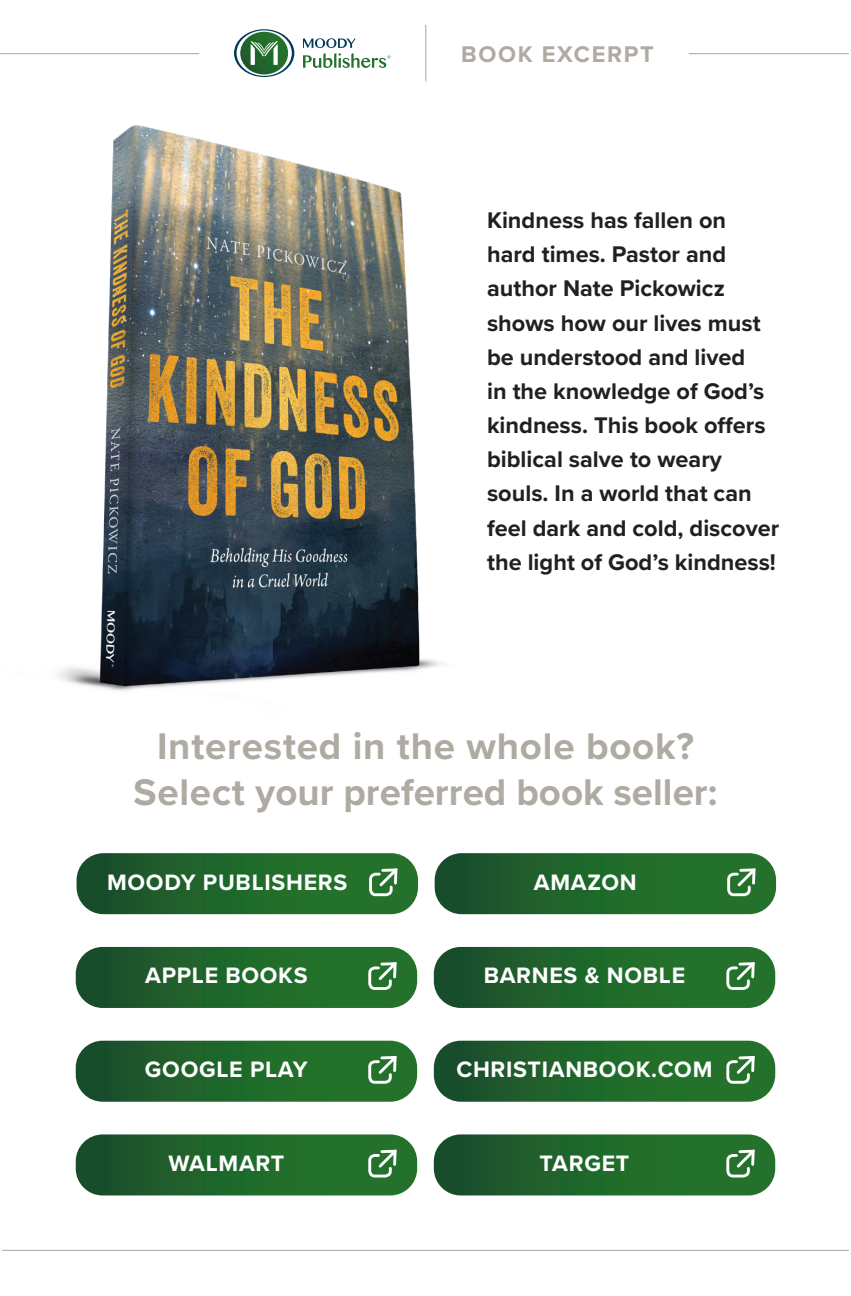
<style>
.page{position:relative;width:851px;height:1296px;background:#fff}
.page>*{position:absolute;margin:0;border:0;box-sizing:border-box;transform-origin:0 0}
.t1{font:700 38.48px/46.1px "Proxima Nova";letter-spacing:.02em;color:#afaaa2;text-align:center}
.t2{font:700 23.4px/34.2px "Proxima Nova";color:#231f20}
.t3{font:700 23.4px "Proxima Nova";letter-spacing:.07em;color:#afaaa2}
.t4{font:700 23.18px "Proxima Nova";letter-spacing:.03em;color:#fff}
</style>
<div class="page">
<hr style="left:2px;top:1250px;width:846px;height:1px;background:#afaaa2">
<svg style="left:76px;top:1134px;width:341px;height:61px;background:#2a6d35"></svg>
<svg style="left:434px;top:1134px;width:341px;height:61px;background:#2a6d35"></svg>
<svg style="left:76px;top:1041px;width:341px;height:61px;background:#2a6c34"></svg>
<svg style="left:434px;top:1041px;width:341px;height:61px;background:#2a6c34"></svg>
<svg style="left:76px;top:947px;width:341px;height:61px;background:#296c34"></svg>
<svg style="left:434px;top:947px;width:341px;height:61px;background:#296c33"></svg>
<svg style="left:77px;top:853px;width:341px;height:61px;background:#296c34"></svg>
<svg style="left:434px;top:853px;width:342px;height:61px;background:#2a6c34"></svg>
<img style="left:58px;top:125px;width:384px;height:566px">
<hr style="left:0;top:53px;width:199px;height:1px;background:#afaaa2">
<hr style="left:688px;top:53px;width:160px;height:1px;background:#afaaa2">
<hr style="left:425px;top:25px;width:1px;height:56px;background:#afaaa2">
<svg style="left:234px;top:29px;width:60px;height:48px"></svg>
<svg style="left:303px;top:38px;width:87px;height:30px"></svg>
<p class="t3" style="left:461px;top:37px;width:194px">BOOK EXCERPT</p>
<p class="t2" style="left:487px;top:203px;width:294px">Kindness has fallen on hard times. Pastor and author Nate Pickowicz shows how our lives must be understood and lived<br>in the knowledge of God’s kindness. This book offers biblical salve to weary souls. In a world that can feel dark and cold, discover the light of God’s kindness!</p>
<p class="t1" style="left:133px;top:722px;width:585px">Interested in the whole book?<br>Select your preferred book seller:</p>
<p class="t4" style="left:107px;top:865px;width:242px">MOODY PUBLISHERS</p>
<p class="t4" style="left:534px;top:865px;width:104px">AMAZON</p>
<p class="t4" style="left:145px;top:958px;width:164px">APPLE BOOKS</p>
<p class="t4" style="left:483px;top:958px;width:203px">BARNES &amp; NOBLE</p>
<p class="t4" style="left:145px;top:1052px;width:164px">GOOGLE PLAY</p>
<p class="t4" style="left:456px;top:1052px;width:257px">CHRISTIANBOOK.COM</p>
<p class="t4" style="left:168px;top:1146px;width:117px">WALMART</p>
<p class="t4" style="left:539px;top:1146px;width:91px">TARGET</p>
</div>
